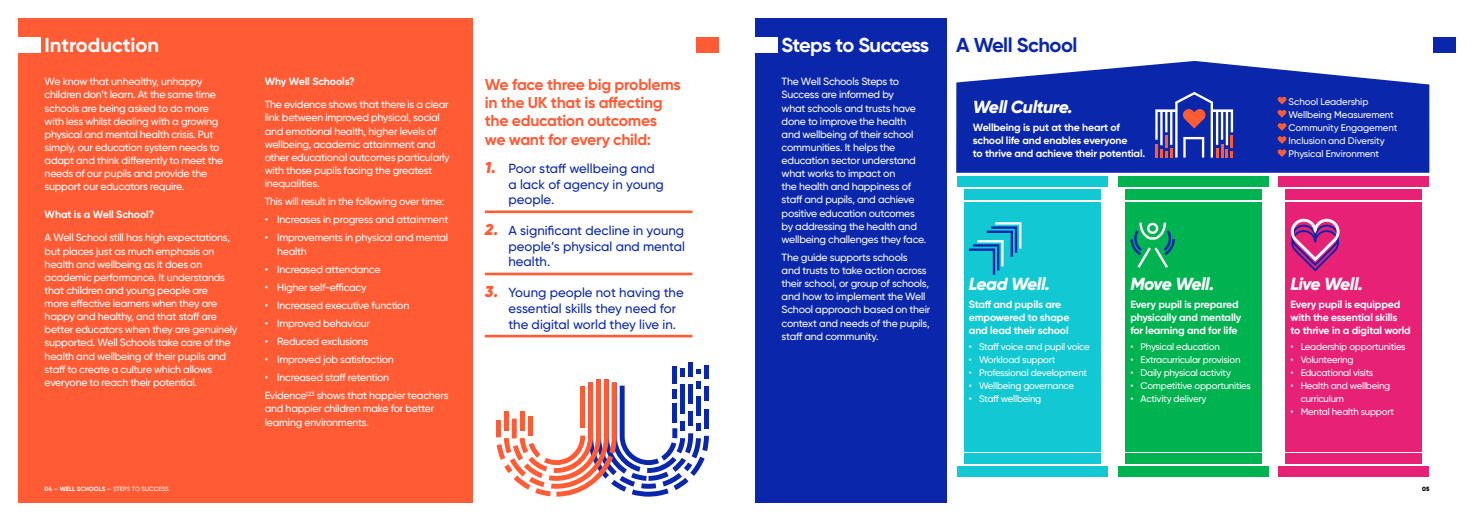
<style>
.page{position:relative;width:1474px;height:521px;background:#fff}
.page>*{position:absolute;margin:0;border:0;box-sizing:border-box;transform-origin:0 0}
.Heading_1_bold{font:700 20.12px "Gilroy";letter-spacing:-.02em;color:#fff}
.Heading_1_bold-2{font:700 20.12px "Gilroy";color:#fff}
.Heading_1_bold-3{font:700 20.12px "Gilroy";letter-spacing:-.025em;color:#0a26aa}
.t1{font:italic 800 17.5px "Gilroy";letter-spacing:-.025em;color:#fff}
.gilroy_body{font:700 15.75px/18.4px "Gilroy";letter-spacing:-.02em;color:#ff5c36}
.gilroy_body-2{font:500 13.12px/15.8px "Gilroy";color:#0a26aa}
.gilroy_body-3{font:500 10.5px/13.1px "Gilroy";letter-spacing:-.025em;color:#fff}
.sub_heading{font:700 10.5px/13.1px "Gilroy";letter-spacing:-.015em;color:#fff}
.t2{font:500 9.62px/13.1px "Gilroy";letter-spacing:-.025em;color:#fff}
.t3{font:500 6.12px "Gilroy";letter-spacing:.005em;color:#fff}
.t4{font:900 6.12px "Gilroy";color:#000}
.s1{font-weight:900;font-style:italic;font-size:15.75px;color:#ff5c36}
.s2{font-weight:700}
</style>
<div class="page">
<div style="left:754px;top:17px;width:192px;height:487px;background:#0a26aa"></div>
<div style="left:17px;top:17px;width:455px;height:487px;background:#ff5c36"></div>
<div style="left:696px;top:37px;width:41px;height:16px;background:#ff5c36"></div>
<div style="left:1433px;top:37px;width:40px;height:16px;background:#0a26aa"></div>
<div style="left:1124px;top:202px;width:137px;height:249px;background:#00b351"></div>
<div style="left:1117px;top:177px;width:151px;height:10px;background:#00b351"></div>
<div style="left:1117px;top:466px;width:151px;height:10px;background:#00b351"></div>
<div style="left:1124px;top:189px;width:137px;height:10px;background:#00b351"></div>
<div style="left:1124px;top:454px;width:137px;height:10px;background:#00b351"></div>
<div style="left:1285px;top:202px;width:137px;height:249px;background:#e72276"></div>
<div style="left:1278px;top:177px;width:151px;height:10px;background:#e72276"></div>
<div style="left:1278px;top:466px;width:151px;height:10px;background:#e72276"></div>
<div style="left:1285px;top:189px;width:137px;height:10px;background:#e72276"></div>
<div style="left:1285px;top:454px;width:137px;height:10px;background:#e72276"></div>
<hr style="left:485px;top:210px;width:207px;height:3px;background:#ff5c36">
<hr style="left:485px;top:273px;width:207px;height:2px;background:#ff5c36">
<hr style="left:485px;top:335px;width:207px;height:2px;background:#ff5c36">
<div style="left:0;top:37px;width:40px;height:16px;background:#fff"></div>
<div style="left:737px;top:37px;width:40px;height:16px;background:#fff"></div>
<svg style="left:956px;top:61px;width:473px;height:112px;background:#263fb3"></svg>
<svg style="left:1130px;top:223px;width:44px;height:45px"></svg>
<svg style="left:1290px;top:219px;width:49px;height:52px"></svg>
<div style="left:964px;top:202px;width:136px;height:249px;background:#12c9d3"></div>
<div style="left:957px;top:177px;width:150px;height:10px;background:#12c9d3"></div>
<div style="left:957px;top:466px;width:150px;height:10px;background:#12c9d3"></div>
<div style="left:964px;top:189px;width:136px;height:10px;background:#12c9d3"></div>
<div style="left:964px;top:454px;width:136px;height:10px;background:#12c9d3"></div>
<svg style="left:968px;top:222px;width:54px;height:53px"></svg>
<svg style="left:1155px;top:92px;width:78px;height:66px;background:#5c5bae"></svg>
<svg style="left:1277px;top:97px;width:9px;height:7px"></svg>
<svg style="left:1277px;top:110px;width:9px;height:47px"></svg>
<div style="left:688px;top:362px;width:5px;height:14px;background:#0a26aa"></div>
<div style="left:680px;top:368px;width:5px;height:8px;background:#0a26aa"></div>
<div style="left:672px;top:367px;width:5px;height:17px;background:#0a26aa"></div>
<div style="left:704px;top:365px;width:5px;height:14px;background:#0a26aa"></div>
<svg style="left:496px;top:369px;width:213px;height:128px"></svg>
<div style="left:719px;top:0;width:18px;height:521px;background:#fff"></div>
<div style="left:1456px;top:0;width:17px;height:521px;background:#fff"></div>
<p class="Heading_1_bold-2" style="left:44px;top:32px;width:116px">Introduction</p>
<p class="Heading_1_bold" style="left:781px;top:32px;width:149px">Steps to Success</p>
<p class="gilroy_body-3" style="left:45px;top:75px;width:180px">We know that unhealthy, unhappy children don’t learn. At the same time schools are being asked to do more with less whilst dealing with a growing physical and mental health crisis. Put simply, our education system needs to adapt and think differently to meet the needs of our pupils and provide the support our educators require.</p>
<p class="sub_heading" style="left:45px;top:208px;width:111px">What is a Well School?</p>
<p class="gilroy_body-3" style="left:45px;top:231px;width:194px">A Well School still has high expectations, but places just as much emphasis on health and wellbeing as it does on academic performance. It understands that children and young people are<br>more effective learners when they are happy and healthy, and that staff are better educators when they are genuinely supported. Well Schools take care of the health and wellbeing of their pupils and staff to create a culture which allows everyone to reach their potential.</p>
<p class="sub_heading" style="left:265px;top:75px;width:91px">Why Well Schools?</p>
<p class="gilroy_body-3" style="left:265px;top:98px;width:186px">The evidence shows that there is a clear link between improved physical, social and emotional health, higher levels of wellbeing, academic attainment and other educational outcomes particularly with those pupils facing the greatest inequalities.</p>
<p class="gilroy_body-3" style="left:265px;top:195px;width:181px">This will result in the following over time:</p>
<p class="gilroy_body-3" style="left:265px;top:213px;width:185px">• Increases in progress and attainment</p>
<p class="gilroy_body-3" style="left:277px;top:231px;width:173px;text-indent:-12px">• Improvements in physical and mental health</p>
<p class="gilroy_body-3" style="left:265px;top:262px;width:117px">• Increased attendance</p>
<p class="gilroy_body-3" style="left:265px;top:280px;width:103px">• Higher self-efficacy</p>
<p class="gilroy_body-3" style="left:265px;top:298px;width:146px">• Increased executive function</p>
<p class="gilroy_body-3" style="left:265px;top:316px;width:107px">• Improved behaviour</p>
<p class="gilroy_body-3" style="left:265px;top:335px;width:105px">• Reduced exclusions</p>
<p class="gilroy_body-3" style="left:265px;top:353px;width:130px">• Improved job satisfaction</p>
<p class="gilroy_body-3" style="left:265px;top:371px;width:126px">• Increased staff retention</p>
<p class="gilroy_body-3" style="left:265px;top:389px;width:185px">Evidence<sup>123</sup> shows that happier teachers and happier children make for better learning environments.</p>
<p class="gilroy_body" style="left:485px;top:75px;width:197px">We face three big problems in the UK that is affecting the education outcomes we want for every child:</p>
<p class="gilroy_body-2" style="left:508px;top:160px;width:157px;text-indent:-24px"><span class="s1">1.</span> Poor staff wellbeing and a lack of agency in young people.</p>
<p class="gilroy_body-2" style="left:508px;top:222px;width:178px;text-align:justify;text-indent:-24px"><span class="s1">2.</span> A significant decline in young people’s physical and mental health.</p>
<p class="gilroy_body-2" style="left:508px;top:284px;width:177px;text-indent:-24px"><span class="s1">3.</span> Young people not having the essential skills they need for the digital world they live in.</p>
<p class="gilroy_body-3" style="left:781px;top:75px;width:146px">The Well Schools Steps to<br>Success are informed by<br>what schools and trusts have done to improve the health and wellbeing of their school communities. It helps the education sector understand what works to impact on<br>the health and happiness of staff and pupils, and achieve positive education outcomes by addressing the health and wellbeing challenges they face.</p>
<p class="gilroy_body-3" style="left:781px;top:251px;width:150px">The guide supports schools<br>and trusts to take action across their school, or group of schools, and how to implement the Well<br>School approach based on their context and needs of the pupils, staff and community.</p>
<p class="Heading_1_bold-3" style="left:956px;top:32px;width:123px">A Well School</p>
<p class="t1" style="left:973px;top:96px;width:101px">Well Culture.</p>
<p class="sub_heading" style="left:973px;top:120px;width:174px">Wellbeing is put at the heart of school life and enables everyone<br>to thrive and achieve their potential.</p>
<p class="t1" style="left:968px;top:273px;width:83px">Lead Well.</p>
<p class="sub_heading" style="left:968px;top:298px;width:102px">Staff and pupils are empowered to shape and lead their school</p>
<p class="t2" style="left:968px;top:340px;width:122px">• Staff voice and pupil voice</p>
<p class="t2" style="left:968px;top:353px;width:88px">• Workload support</p>
<p class="t2" style="left:968px;top:366px;width:120px">• Professional development</p>
<p class="t2" style="left:968px;top:379px;width:107px">• Wellbeing governance</p>
<p class="t2" style="left:968px;top:392px;width:74px">• Staff wellbeing</p>
<p class="t1" style="left:1130px;top:273px;width:85px">Move Well.</p>
<p class="sub_heading" style="left:1130px;top:298px;width:113px">Every pupil is prepared physically and mentally for learning and for life</p>
<p class="t2" style="left:1130px;top:340px;width:91px">• Physical education</p>
<p class="t2" style="left:1130px;top:353px;width:112px">• Extracurricular provision</p>
<p class="t2" style="left:1130px;top:366px;width:102px">• Daily physical activity</p>
<p class="t2" style="left:1130px;top:379px;width:122px">• Competitive opportunities</p>
<p class="t2" style="left:1130px;top:392px;width:78px">• Activity delivery</p>
<p class="t2" style="left:1288px;top:94px;width:81px">School Leadership</p>
<p class="t2" style="left:1288px;top:108px;width:107px">Wellbeing Measurement</p>
<p class="t2" style="left:1288px;top:121px;width:110px">Community Engagement</p>
<p class="t2" style="left:1288px;top:134px;width:98px">Inclusion and Diversity</p>
<p class="t2" style="left:1288px;top:147px;width:92px">Physical Environment</p>
<p class="t1" style="left:1290px;top:273px;width:74px">Live Well.</p>
<p class="sub_heading" style="left:1290px;top:298px;width:122px">Every pupil is equipped with the essential skills<br>to thrive in a digital world</p>
<p class="t2" style="left:1290px;top:340px;width:117px">• Leadership opportunities</p>
<p class="t2" style="left:1290px;top:353px;width:65px">• Volunteering</p>
<p class="t2" style="left:1290px;top:366px;width:84px">• Educational visits</p>
<p class="t2" style="left:1300px;top:379px;width:91px;text-indent:-10px">• Health and wellbeing curriculum</p>
<p class="t2" style="left:1290px;top:405px;width:105px">• Mental health support</p>
<p class="t3" style="left:45px;top:485px;width:126px"><span class="s2">04</span> — <span class="s2">WELL SCHOOLS</span> — STEPS TO SUCCESS</p>
<p class="t4" style="left:1422px;top:484px;width:9px">05</p>
</div>
